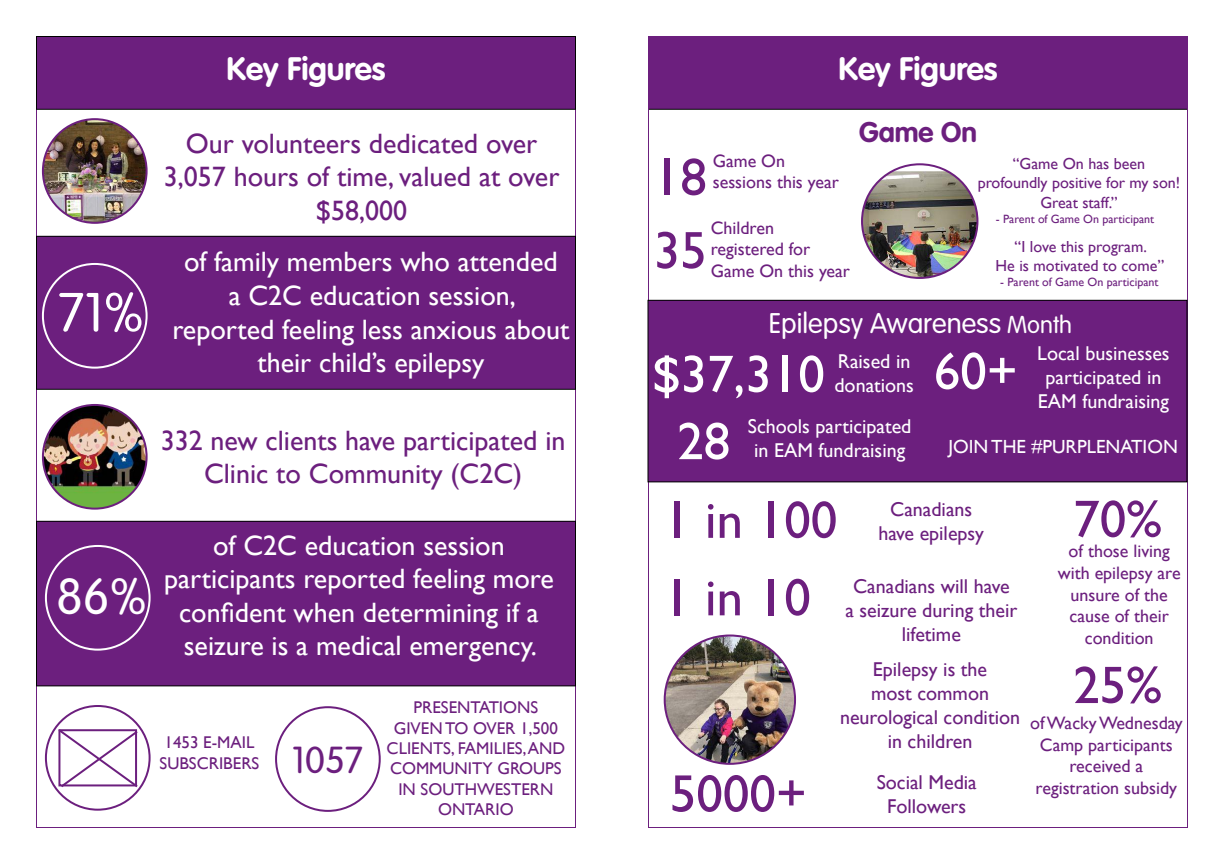
<style>
.page{position:relative;width:1224px;height:864px;background:#fff}
.page>*{position:absolute;margin:0;border:0;box-sizing:border-box;transform-origin:0 0}
.t1{font:300 54px "VAG Rounded Std";color:#fff}
.t2{font:53px/77.5px "Gill Sans";color:#6c1f7e}
.t3{font:53px "Gill Sans";color:#fff}
.t4{font:300 50px "VAG Rounded Std";color:#fff}
.t5{font:300 37px "VAG Rounded Std";color:#6c1f7e}
.t6{font:700 32px "VAG Rounded Std";color:#fff}
.t7{font:28px/33.6px "Gill Sans";color:#fff;text-align:center}
.t8{font:28px/33.6px "Gill Sans";color:#6c1f7e;text-align:center}
.t9{font:300 28px "VAG Rounded Std";color:#fff}
.t10{font:700 28px "VAG Rounded Std";color:#6c1f7e}
.t11{font:20px/24px "Gill Sans";color:#6c1f7e;text-align:center}
.t12{font:20px/24px "Gill Sans";color:#fff;text-align:center}
.t13{font:19px "Gill Sans";color:#fff}
.t14{font:18px/21.6px "Gill Sans";color:#6c1f7e}
.t15{font:17px/20.4px "Gill Sans";color:#6c1f7e}
.t16{font:16px/19.2px "Gill Sans";color:#6c1f7e;text-align:center}
.t17{font:12px "Gill Sans";color:#6c1f7e}
.s1{font-size:24px}
</style>
<div class="page">
<div style="left:36px;top:36px;width:540px;height:792px;background:#fff;border:1px solid #6c1f7e"></div>
<div style="left:36px;top:36px;width:540px;height:73px;background:#6c1f7e"></div>
<div style="left:36px;top:36px;width:540px;height:74px;border:1px solid #000"></div>
<div style="left:648px;top:36px;width:540px;height:73px;background:#6c1f7e"></div>
<div style="left:648px;top:36px;width:540px;height:74px;border:1px solid #000"></div>
<img style="left:43px;top:119px;width:104px;height:104px;border-radius:52px">
<div style="left:42px;top:118px;width:106px;height:106px;border:2px solid #6c1f7e;border-radius:50%"></div>
<div style="left:36px;top:236px;width:540px;height:153px;background:#6c1f7e"></div>
<div style="left:36px;top:236px;width:540px;height:154px;border:1px solid #000"></div>
<div style="left:42px;top:263px;width:106px;height:106px;border:2px solid #fff;border-radius:50%"></div>
<img style="left:43px;top:405px;width:104px;height:104px;border-radius:52px">
<div style="left:42px;top:404px;width:106px;height:106px;border:2px solid #6c1f7e;border-radius:50%"></div>
<div style="left:36px;top:521px;width:540px;height:165px;background:#6c1f7e"></div>
<div style="left:36px;top:521px;width:540px;height:165px;border:1px solid #000"></div>
<div style="left:45px;top:545px;width:106px;height:106px;border:2px solid #fff;border-radius:50%"></div>
<div style="left:45px;top:705px;width:106px;height:106px;border:2px solid #6c1f7e;border-radius:50%"></div>
<svg style="left:56px;top:727px;width:84px;height:62px"></svg>
<div style="left:275px;top:706px;width:106px;height:106px;border:2px solid #6c1f7e;border-radius:50%"></div>
<img style="left:862px;top:171px;width:115px;height:107px">
<div style="left:861px;top:163px;width:117px;height:116px;border:2px solid #6c1f7e;border-radius:50%"></div>
<div style="left:648px;top:300px;width:539px;height:182px;background:#6c1f7e"></div>
<div style="left:648px;top:300px;width:540px;height:182px;border:1px solid #000"></div>
<img style="left:665px;top:636px;width:130px;height:128px">
<h1 class="t1" style="left:58px;top:282px;width:88px">71%</h1>
<h3 class="t4" style="left:56px;top:567px;width:92px">86%</h3>
<p class="t6" style="left:226px;top:49px;width:161px">Key Figures</p>
<p class="t6" style="left:838px;top:49px;width:161px">Key Figures</p>
<p class="t8" style="left:164px;top:126px;width:397px">Our volunteers dedicated over<br>3,057 hours of time, valued at over $58,000</p>
<p class="t7" style="left:172px;top:245px;width:399px">of family members who attended<br>a C2C education session,<br>reported feeling less anxious about their child’s epilepsy</p>
<p class="t8" style="left:161px;top:423px;width:406px">332 new clients have participated in<br>Clinic to Community (C2C)</p>
<p class="t7" style="left:164px;top:528px;width:391px">of C2C education session participants reported feeling more confident when determining if a seizure is a medical emergency.</p>
<p class="t15" style="left:160px;top:732px;width:101px">1453 E-MAIL<br>SUBSCRIBERS</p>
<h3 class="t5" style="left:292px;top:739px;width:73px">1057</h3>
<p class="t15" style="left:387px;top:697px;width:180px;text-align:center">PRESENTATIONS<br>GIVEN TO OVER 1,500<br>CLIENTS, FAMILIES, AND<br>COMMUNITY GROUPS<br>IN SOUTHWESTERN<br>ONTARIO</p>
<p class="t10" style="left:859px;top:115px;width:119px">Game On</p>
<h2 class="t2" style="left:654px;top:138px;width:54px">18</h2>
<p class="t14" style="left:713px;top:150px;width:128px">Game On sessions this year</p>
<h2 class="t2" style="left:654px;top:211px;width:54px">35</h2>
<p class="t14" style="left:711px;top:217px;width:141px">Children registered for<br>Game On this year</p>
<p class="t16" style="left:978px;top:154px;width:204px">“Game On has been profoundly positive for my son!<br>Great staff.”</p>
<p class="t17" style="left:996px;top:212px;width:160px">- Parent of Game On participant</p>
<p class="t16" style="left:996px;top:237px;width:170px">“I love this program.<br>He is motivated to come”</p>
<p class="t9" style="left:769px;top:307px;width:305px">Epilepsy Awareness <span class="s1">Month</span></p>
<h2 class="t3" style="left:652px;top:343px;width:174px">$37,310</h2>
<p class="t12" style="left:834px;top:349px;width:81px;text-align:left">Raised in donations</p>
<h2 class="t3" style="left:677px;top:411px;width:54px">28</h2>
<p class="t12" style="left:748px;top:414px;width:165px">Schools participated in EAM fundraising</p>
<p class="t17" style="left:1000px;top:275px;width:160px">- Parent of Game On participant</p>
<h2 class="t3" style="left:934px;top:340px;width:85px">60+</h2>
<p class="t12" style="left:1037px;top:342px;width:134px">Local businesses participated in<br>EAM fundraising</p>
<p class="t13" style="left:948px;top:435px;width:231px">JOIN THE #PURPLENATION</p>
<h2 class="t2" style="left:664px;top:481px;width:175px">1 in 100<br>1 in 10</h2>
<p class="t11" style="left:878px;top:497px;width:107px">Canadians have epilepsy</p>
<p class="t11" style="left:845px;top:574px;width:173px">Canadians will have<br>a seizure during their lifetime</p>
<p class="t11" style="left:840px;top:657px;width:182px">Epilepsy is the<br>most common neurological condition in children</p>
<p class="t11" style="left:877px;top:770px;width:102px">Social Media<br>Followers</p>
<h2 class="t2" style="left:670px;top:755px;width:138px">5000+</h2>
<h2 class="t2" style="left:1073px;top:480px;width:90px">70%</h2>
<p class="t14" style="left:1058px;top:540px;width:124px;text-align:center">of those living with epilepsy are unsure of the cause of their condition</p>
<h2 class="t2" style="left:1073px;top:646px;width:90px">25%</h2>
<p class="t14" style="left:1030px;top:712px;width:154px;text-align:center">of Wacky Wednesday<br>Camp participants received a registration subsidy</p>
</div>
